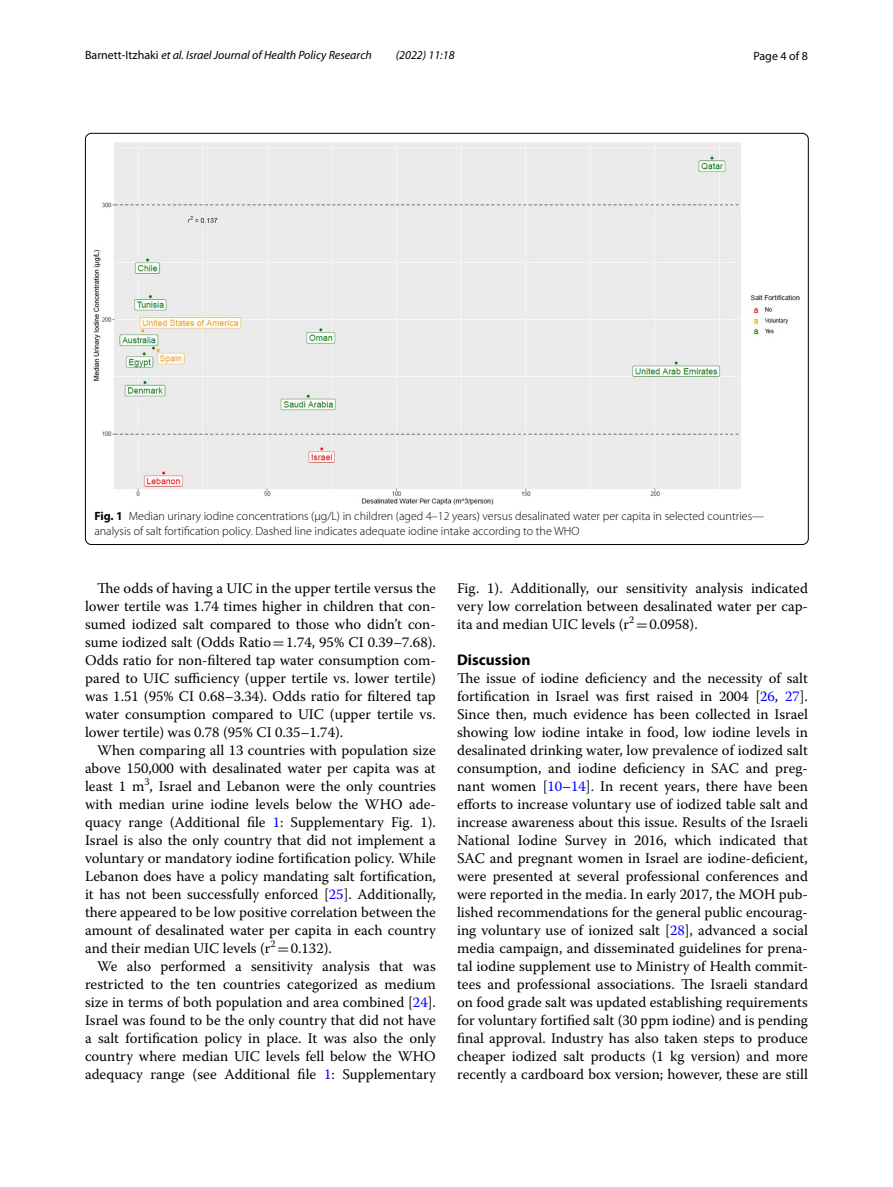
<style>
.page{position:relative;width:893px;height:1187px;background:#fff}
.page>*{position:absolute;margin:0;border:0;box-sizing:border-box;transform-origin:0 0}
.t1{font:700 15.45px "Myriad Pro";color:#000}
.t2{font:14.7px/18px "Warnock Pro";color:#000;text-align:justify}
.t3{font:300 12px/15px "Myriad Pro";color:#000}
.t4{font:italic 12px "Myriad Pro";color:#000}
.t5{font:12px "Myriad Pro";color:#000}
.s1{font-style:normal}
.s2{font-weight:700}
.s3{font-family:"MTSY"}
.s4{color:#00f}
</style>
<div class="page">
<img style="left:94px;top:142px;width:706px;height:362px">
<p class="t4" style="left:85px;top:48px;width:288px"><span class="s1">Barnett‑Itzhaki</span> et al. Israel Journal of Health Policy Research</p>
<p class="t4" style="left:396px;top:48px;width:60px">(2022) 11:18</p>
<p class="t5" style="left:753px;top:48px;width:56px">Page 4 of 8</p>
<p class="t3" style="left:94px;top:508px;width:671px"><span class="s2">Fig. 1</span> Median urinary iodine concentrations (µg/L) in children (aged 4–12 years) versus desalinated water per capita in selected countries— analysis of salt fortification policy. Dashed line indicates adequate iodine intake according to the WHO</p>
<p class="t2" style="left:85px;top:579px;width:352px;text-indent:12px">The odds of having a UIC in the upper tertile versus the lower tertile was 1.74 times higher in children that con&shy;sumed iodized salt compared to those who didn’t con&shy;sume iodized salt (Odds Ratio<span class="s3">=</span>1.74, 95% CI 0.39–7.68).<br>Odds ratio for non-filtered tap water consumption com&shy;pared to UIC sufficiency (upper tertile vs. lower tertile) was 1.51 (95% CI 0.68–3.34). Odds ratio for filtered tap water consumption compared to UIC (upper tertile vs. lower tertile) was 0.78 (95% CI 0.35–1.74).</p>
<p class="t2" style="left:85px;top:741px;width:352px;text-indent:12px">When comparing all 13 countries with population size above 150,000 with desalinated water per capita was at least 1 m<sup>3</sup>, Israel and Lebanon were the only countries with median urine iodine levels below the WHO ade&shy;quacy range (Additional file <span class="s4">1</span>: Supplementary Fig. 1).<br>Israel is also the only country that did not implement a voluntary or mandatory iodine fortification policy. While Lebanon does have a policy mandating salt fortification, it has not been successfully enforced [<span class="s4">25</span>]. Additionally, there appeared to be low positive correlation between the amount of desalinated water per capita in each country and their median UIC levels (r<sup>2</sup> <span class="s3">=</span>0.132).</p>
<p class="t2" style="left:85px;top:957px;width:352px;text-indent:12px">We also performed a sensitivity analysis that was restricted to the ten countries categorized as medium size in terms of both population and area combined [<span class="s4">24</span>].<br>Israel was found to be the only country that did not have a salt fortification policy in place. It was also the only country where median UIC levels fell below the WHO adequacy range (see Additional file <span class="s4">1</span>: Supplementary</p>
<p class="t2" style="left:457px;top:579px;width:352px">Fig. 1). Additionally, our sensitivity analysis indicated very low correlation between desalinated water per cap&shy;ita and median UIC levels (r<sup>2</sup> <span class="s3">=</span>0.0958).</p>
<p class="t1" style="left:457px;top:650px;width:75px">Discussion</p>
<p class="t2" style="left:457px;top:669px;width:352px">The issue of iodine deficiency and the necessity of salt fortification in Israel was first raised in 2004 [<span class="s4">26</span>, <span class="s4">27</span>].<br>Since then, much evidence has been collected in Israel showing low iodine intake in food, low iodine levels in desalinated drinking water, low prevalence of iodized salt consumption, and iodine deficiency in SAC and preg&shy;nant women [<span class="s4">10</span>–<span class="s4">14</span>]. In recent years, there have been efforts to increase voluntary use of iodized table salt and increase awareness about this issue. Results of the Israeli National Iodine Survey in 2016, which indicated that SAC and pregnant women in Israel are iodine-deficient, were presented at several professional conferences and were reported in the media. In early 2017, the MOH pub&shy;lished recommendations for the general public encourag&shy;ing voluntary use of ionized salt [<span class="s4">28</span>], advanced a social media campaign, and disseminated guidelines for prena&shy;tal iodine supplement use to Ministry of Health commit&shy;tees and professional associations. The Israeli standard on food grade salt was updated establishing requirements for voluntary fortified salt (30 ppm iodine) and is pending final approval. Industry has also taken steps to produce cheaper iodized salt products (1 kg version) and more recently a cardboard box version; however, these are still</p>
</div>
